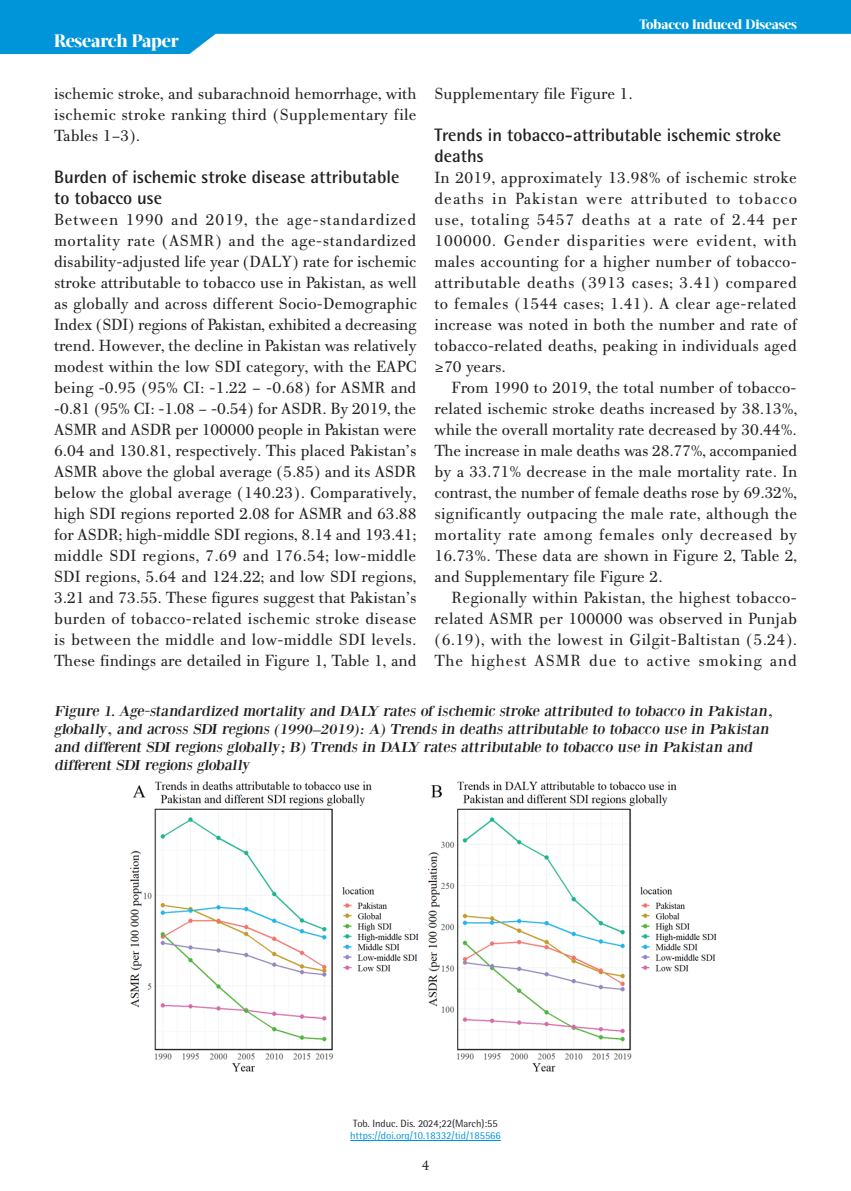
<style>
.page{position:relative;width:851px;height:1191px;background:#fff}
.page>*{position:absolute;margin:0;border:0;box-sizing:border-box;transform-origin:0 0}
.t1{font:700 18px/21px "Rotis Semi Sans Hel";color:#231f20}
.t2{font:800 18px "Acta Display W04";letter-spacing:-.01em;color:#fff}
.t3{font:17.25px/21px "PF Bodoni Text";letter-spacing:.01em;color:#231f20;text-align:justify}
.t4{font:15px/18px "Bodoni XT";letter-spacing:-.04em;color:#231f20;scale:1.1 1}
.t5{font:15px "PF Bodoni Text";color:#231f20}
.t6{font:800 13.5px "Acta Display W04";letter-spacing:-.01em;color:#fff}
.t7{font:10.5px "Rotis Semi Sans Hel";color:#0095d9}
.t8{font:10.5px "Rotis Semi Sans Hel";color:#231f20}
.s1{font-family:"Georgia";font-size:15px}
</style>
<div class="page">
<svg style="left:0;top:0;width:850px;height:54px;fill:#0095d9"></svg>
<hr style="left:350px;top:1140px;width:150px;height:1px;background:#0095d9">
<img style="left:130px;top:781px;width:587px;height:291px">
<p class="t2" style="left:54px;top:30px;width:126px">Research Paper</p>
<p class="t6" style="left:639px;top:17px;width:159px">Tobacco Induced Diseases</p>
<p class="t3" style="left:434px;top:83px;width:200px">Supplementary file Figure 1.</p>
<p class="t1" style="left:434px;top:124px;width:348px">Trends in tobacco-attributable ischemic stroke deaths</p>
<p class="t3" style="left:434px;top:167px;width:364px">In 2019, approximately 13.98% of ischemic stroke deaths in Pakistan were attributed to tobacco use, totaling 5457 deaths at a rate of 2.44 per 100000. Gender disparities were evident, with males accounting for a higher number of tobacco&shy;attributable deaths (3913 cases; 3.41) compared to females (1544 cases; 1.41). A clear age-related increase was noted in both the number and rate of tobacco-related deaths, peaking in individuals aged <span class="s1">≥</span>70 years.</p>
<p class="t3" style="left:434px;top:377px;width:364px;text-indent:17px">From 1990 to 2019, the total number of tobacco&shy;related ischemic stroke deaths increased by 38.13%, while the overall mortality rate decreased by 30.44%.<br>The increase in male deaths was 28.77%, accompanied by a 33.71% decrease in the male mortality rate. In contrast, the number of female deaths rose by 69.32%, significantly outpacing the male rate, although the mortality rate among females only decreased by 16.73%. These data are shown in Figure 2, Table 2, and Supplementary file Figure 2.</p>
<p class="t3" style="left:434px;top:587px;width:364px;text-indent:17px">Regionally within Pakistan, the highest tobacco&shy;related ASMR per 100000 was observed in Punjab (6.19), with the lowest in Gilgit-Baltistan (5.24).<br>The highest ASMR due to active smoking and</p>
<p class="t4" style="left:54px;top:702px;width:657px">Figure 1. Age-standardized mortality and DALY rates of ischemic stroke attributed to tobacco in Pakistan, globally, and across SDI regions (1990–2019): A) Trends in deaths attributable to tobacco use in Pakistan and different SDI regions globally; B) Trends in DALY rates attributable to tobacco use in Pakistan and different SDI regions globally</p>
<p class="t3" style="left:54px;top:83px;width:364px">ischemic stroke, and subarachnoid hemorrhage, with ischemic stroke ranking third (Supplementary file Tables 1–3).</p>
<p class="t1" style="left:54px;top:166px;width:347px">Burden of ischemic stroke disease attributable to tobacco use</p>
<p class="t3" style="left:54px;top:209px;width:364px">Between 1990 and 2019, the age-standardized mortality rate (ASMR) and the age-standardized disability-adjusted life year (DALY) rate for ischemic stroke attributable to tobacco use in Pakistan, as well as globally and across different Socio-Demographic Index (SDI) regions of Pakistan, exhibited a decreasing trend. However, the decline in Pakistan was relatively modest within the low SDI category, with the EAPC being -0.95 (95% CI: -1.22 – -0.68) for ASMR and -0.81 (95% CI: -1.08 – -0.54) for ASDR. By 2019, the ASMR and ASDR per 100000 people in Pakistan were 6.04 and 130.81, respectively. This placed Pakistan’s ASMR above the global average (5.85) and its ASDR below the global average (140.23). Comparatively, high SDI regions reported 2.08 for ASMR and 63.88 for ASDR; high-middle SDI regions, 8.14 and 193.41; middle SDI regions, 7.69 and 176.54; low-middle SDI regions, 5.64 and 124.22; and low SDI regions, 3.21 and 73.55. These figures suggest that Pakistan’s burden of tobacco-related ischemic stroke disease is between the middle and low-middle SDI levels.<br>These findings are detailed in Figure 1, Table 1, and</p>
<p class="t8" style="left:353px;top:1116px;width:146px">Tob. Induc. Dis. 2024;22(March):55</p>
<p class="t7" style="left:350px;top:1129px;width:152px">https://doi.org/10.18332/tid/185566</p>
<p class="t5" style="left:421px;top:1156px;width:9px">4</p>
</div>
